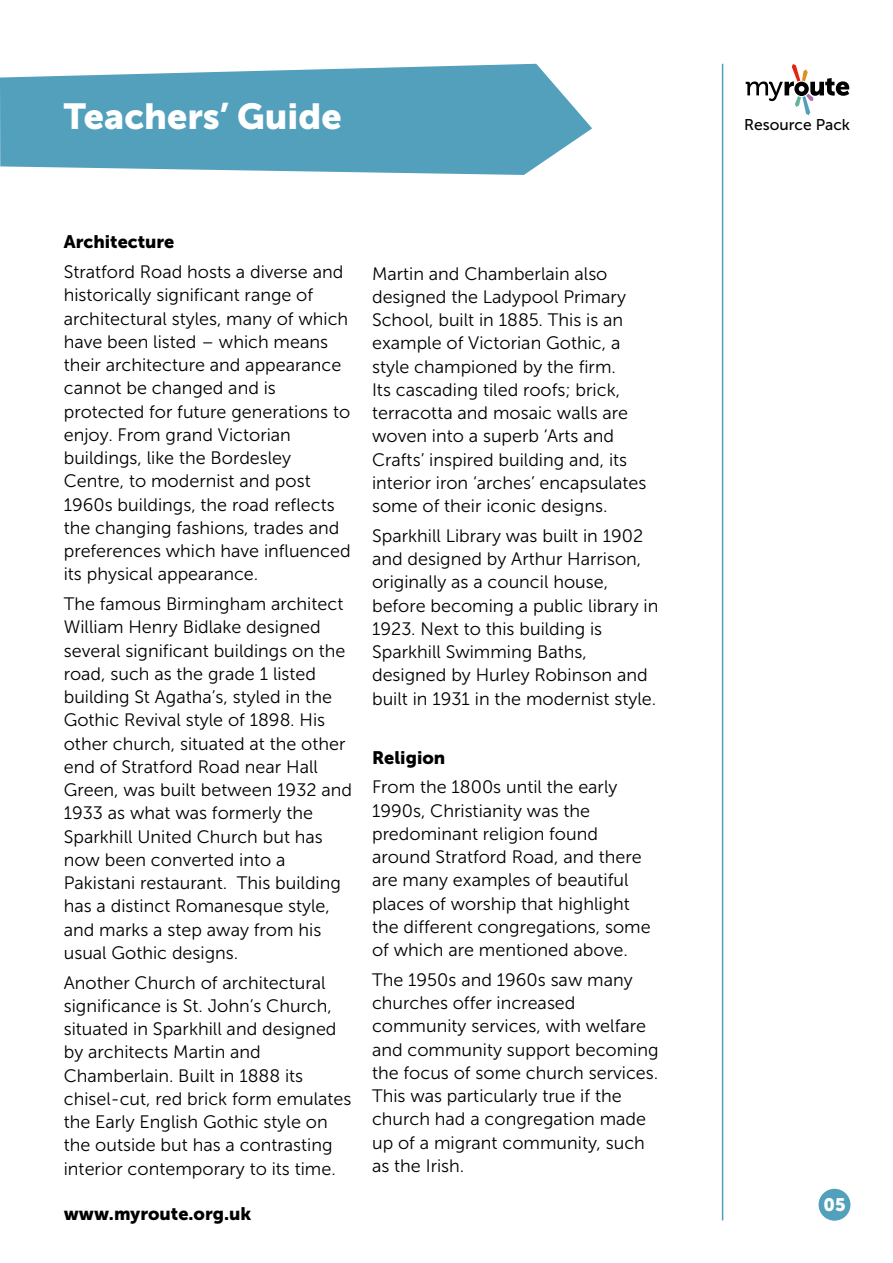
<style>
.page{position:relative;width:893px;height:1263px;background:#fff}
.page>*{position:absolute;margin:0;border:0;box-sizing:border-box;transform-origin:0 0}
.t1{font:36px "Museo Sans 900";color:#fff}
.t2{font:18px/23.2px "Museo Sans 300";color:#000}
.t3{font:18px "Museo Sans 900";color:#000}
.t4{font:18px "Museo Sans 900";color:#fff}
.t5{font:15.6px "Museo Sans 500";color:#000}
</style>
<div class="page">
<svg style="left:0;top:64px;width:592px;height:111px;fill:#53a0bc"></svg>
<hr style="left:722px;top:64px;width:1px;height:1156px;background:#53a0bc">
<div style="left:819px;top:1189px;width:31px;height:32px;background:#53a0bc;border-radius:50%"></div>
<svg style="left:746px;top:64px;width:103px;height:51px"></svg>
<h1 class="t1" style="left:64px;top:96px;width:279px">Teachers’ Guide</h1>
<p class="t3" style="left:64px;top:232px;width:112px">Architecture</p>
<p class="t2" style="left:64px;top:260px;width:288px">Stratford Road hosts a diverse and historically significant range of architectural styles, many of which have been listed – which means their architecture and appearance cannot be changed and is protected for future generations to enjoy. From grand Victorian buildings, like the Bordesley<br>Centre, to modernist and post<br>1960s buildings, the road reflects the changing fashions, trades and preferences which have influenced its physical appearance.</p>
<p class="t2" style="left:64px;top:592px;width:290px">The famous Birmingham architect<br>William Henry Bidlake designed several significant buildings on the road, such as the grade 1 listed building St Agatha’s, styled in the<br>Gothic Revival style of 1898. His other church, situated at the other end of Stratford Road near Hall<br>Green, was built between 1932 and<br>1933 as what was formerly the<br>Sparkhill United Church but has now been converted into a<br>Pakistani restaurant. This building has a distinct Romanesque style, and marks a step away from his usual Gothic designs.</p>
<p class="t2" style="left:64px;top:971px;width:289px">Another Church of architectural significance is St. John’s Church, situated in Sparkhill and designed by architects Martin and Chamberlain. Built in 1888 its chisel-cut, red brick form emulates the Early English Gothic style on the outside but has a contrasting interior contemporary to its time.</p>
<p class="t3" style="left:64px;top:1204px;width:189px">www.myroute.org.uk</p>
<p class="t2" style="left:372px;top:262px;width:276px">Martin and Chamberlain also designed the Ladypool Primary<br>School, built in 1885. This is an example of Victorian Gothic, a style championed by the firm.<br>Its cascading tiled roofs; brick, terracotta and mosaic walls are woven into a superb ‘Arts and<br>Crafts’ inspired building and, its interior iron ‘arches’ encapsulates some of their iconic designs.</p>
<p class="t2" style="left:372px;top:524px;width:288px">Sparkhill Library was built in 1902 and designed by Arthur Harrison, originally as a council house, before becoming a public library in<br>1923. Next to this building is<br>Sparkhill Swimming Baths, designed by Hurley Robinson and built in 1931 in the modernist style.</p>
<p class="t3" style="left:372px;top:747px;width:75px">Religion</p>
<p class="t2" style="left:372px;top:776px;width:280px">From the 1800s until the early<br>1990s, Christianity was the predominant religion found around Stratford Road, and there are many examples of beautiful places of worship that highlight the different congregations, some of which are mentioned above.</p>
<p class="t2" style="left:372px;top:968px;width:288px">The 1950s and 1960s saw many churches offer increased community services, with welfare and community support becoming the focus of some church services.<br>This was particularly true if the church had a congregation made up of a migrant community, such as the Irish.</p>
<p class="t5" style="left:744px;top:116px;width:107px">Resource Pack</p>
<p class="t4" style="left:823px;top:1195px;width:24px">05</p>
</div>
